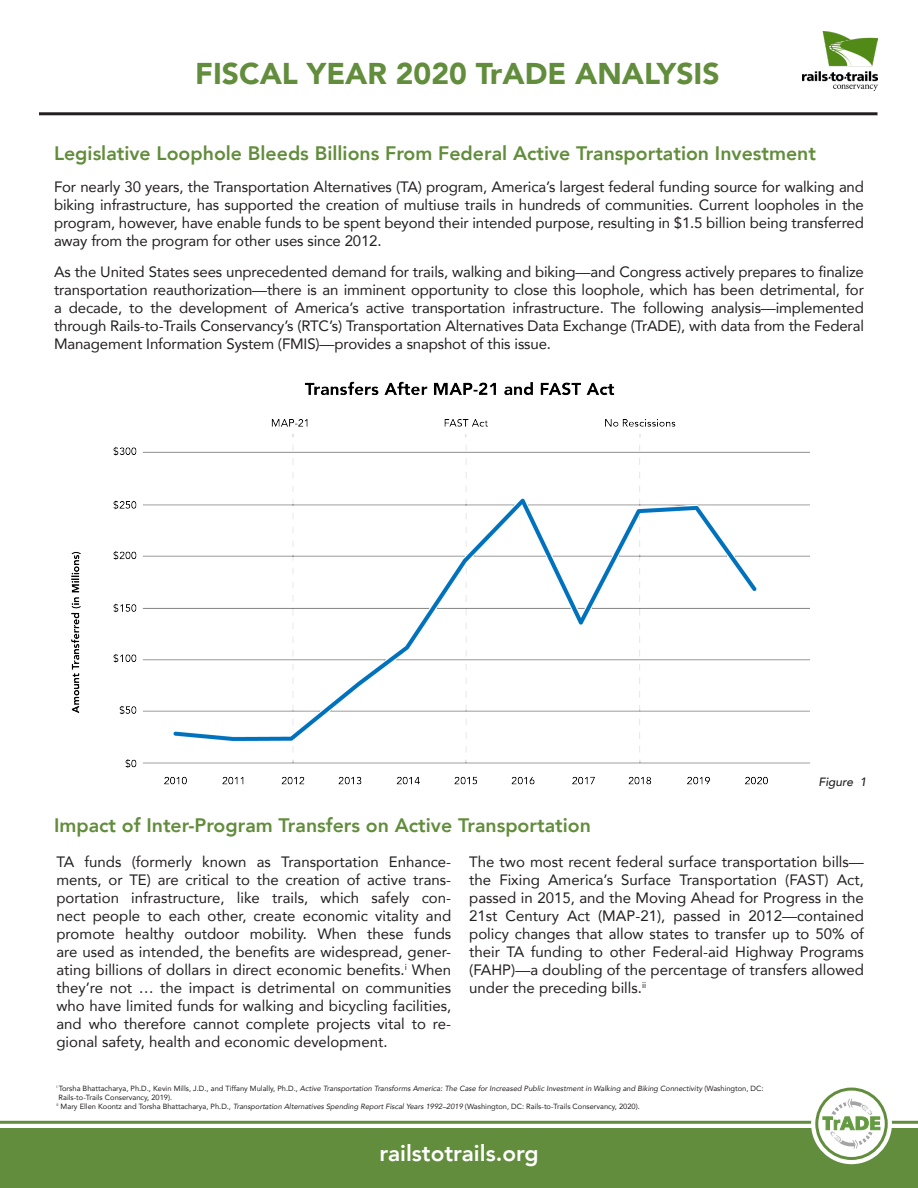
<style>
.page{position:relative;width:918px;height:1188px;background:#fff}
.page>*{position:absolute;margin:0;border:0;box-sizing:border-box;transform-origin:0 0}
.t1{font:900 30px "Avenir";color:#628d3c}
.t2{font:800 22.5px "Avenir";color:#fff}
.t3{font:800 19.5px "Avenir";color:#628d3c}
.Body_Copy{font:15px/18px "Avenir";letter-spacing:-.01em;color:#231f20;text-align:justify}
.t4{font:italic 500 12px "Avenir";color:#231f20}
.Body_Copy-2{font:7.5px/9px "Avenir";color:#231f20}
.s1{font-style:italic}
</style>
<div class="page">
<div style="left:0;top:1129px;width:918px;height:59px;background:#628d3d"></div>
<hr style="left:0;top:1121px;width:918px;height:3px;background:#628d3d">
<svg style="left:811px;top:1083px;width:81px;height:81px"></svg>
<svg style="left:819px;top:1099px;width:65px;height:50px"></svg>
<div style="left:815px;top:1088px;width:73px;height:72px;border:3px solid #628d3d;border-radius:50%"></div>
<hr style="left:39px;top:112px;width:838px;height:3px;background:#231f20">
<img style="left:71px;top:381px;width:739px;height:404px">
<img style="left:802px;top:31px;width:76px;height:59px">
<h1 class="t1" style="left:195px;top:48px;width:526px">FISCAL YEAR 2020 TrADE ANALYSIS</h1>
<h2 class="t3" style="left:54px;top:138px;width:764px">Legislative Loophole Bleeds Billions From Federal Active Transportation Investment</h2>
<p class="Body_Copy" style="left:54px;top:177px;width:812px">For nearly 30 years, the Transportation Alternatives (TA) program, America’s largest federal funding source for walking and biking infrastructure, has supported the creation of multiuse trails in hundreds of communities. Current loopholes in the program, however, have enable funds to be spent beyond their intended purpose, resulting in $1.5 billion being transferred away from the program for other uses since 2012.</p>
<p class="Body_Copy" style="left:54px;top:263px;width:812px">As the United States sees unprecedented demand for trails, walking and biking—and Congress actively prepares to finalize transportation reauthorization—there is an imminent opportunity to close this loophole, which has been detrimental, for a decade, to the development of America’s active transportation infrastructure. The following analysis—implemented through Rails-to-Trails Conservancy’s (RTC’s) Transportation Alternatives Data Exchange (TrADE), with data from the Federal Management Information System (FMIS)—provides a snapshot of this issue.</p>
<h2 class="t4" style="left:818px;top:774px;width:50px">Figure 1</h2>
<h2 class="t3" style="left:54px;top:810px;width:538px">Impact of Inter-Program Transfers on Active Transportation</h2>
<p class="Body_Copy" style="left:56px;top:853px;width:396px">TA funds (formerly known as Transportation Enhance&shy;ments, or TE) are critical to the creation of active trans&shy;portation infrastructure, like trails, which safely con&shy;nect people to each other, create economic vitality and promote healthy outdoor mobility. When these funds are used as intended, the benefits are widespread, gener&shy;ating billions of dollars in direct economic benefits.<sup>i</sup> When they’re not … the impact is detrimental on communities who have limited funds for walking and bicycling facilities, and who therefore cannot complete projects vital to re&shy;gional safety, health and economic development.</p>
<p class="Body_Copy" style="left:469px;top:853px;width:396px">The two most recent federal surface transportation bills— the Fixing America’s Surface Transportation (FAST) Act, passed in 2015, and the Moving Ahead for Progress in the 21st Century Act (MAP-21), passed in 2012—contained policy changes that allow states to transfer up to 50% of their TA funding to other Federal-aid Highway Programs (FAHP)—a doubling of the percentage of transfers allowed under the preceding bills.<sup>ii</sup></p>
<p class="Body_Copy-2" style="left:56px;top:1084px;width:709px"><sup>i</sup> Torsha Bhattacharya, Ph.D., Kevin Mills, J.D., and Tiffany Mulally, Ph.D., <span class="s1">Active Transportation Transforms America: The Case for Increased Public Investment in Walking and Biking Connectivity</span> (Washington, DC:<br>Rails-to-Trails Conservancy, 2019).</p>
<p class="Body_Copy-2" style="left:56px;top:1102px;width:585px"><sup>ii</sup> Mary Ellen Koontz and Torsha Bhattacharya, Ph.D., <span class="s1">Transportation Alternatives Spending Report Fiscal Years 1992–2019</span> (Washington, DC: Rails-to-Trails Conservancy, 2020).</p>
<h2 class="t2" style="left:379px;top:1135px;width:161px">railstotrails.org</h2>
</div>
